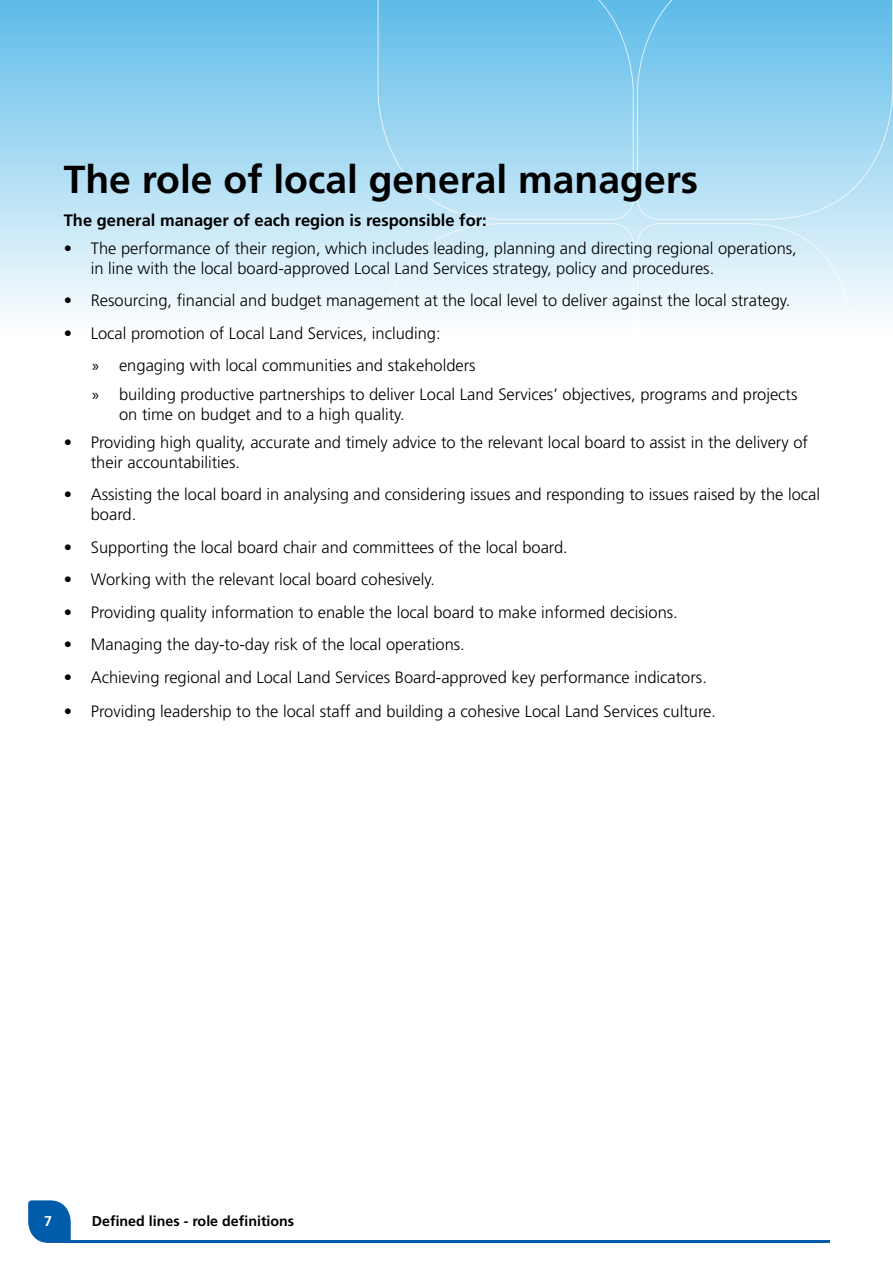
<style>
.page{position:relative;width:893px;height:1263px;background:#fff}
.page>*{position:absolute;margin:0;border:0;box-sizing:border-box;transform-origin:0 0}
.Headline_1{font:700 39px "Frutiger LT Std";color:#000}
.t1{font:300 16.5px/19.8px "Frutiger LT Std";color:#000}
.Board_text{font:700 16.5px "Frutiger LT Std";color:#000}
.t2{font:700 14.25px "Frutiger LT Std";color:#000}
.t3{font:700 14.25px "Frutiger LT Std";color:#fff}
.s1{font-family:"Myriad Pro";font-weight:400}
</style>
<div class="page">
<svg style="left:28px;top:1200px;width:43px;height:43px;background:#1e6eb4"></svg>
<hr style="left:66px;top:1240px;width:763px;height:3px;background:#005baa">
<div style="left:0;top:0;width:893px;height:331px;background:linear-gradient(to bottom,#5dbbe9,#fdfefe)"></div>
<svg style="left:637px;top:0;width:256px;height:220px;background:#92d1f0"></svg>
<svg style="left:377px;top:223px;width:257px;height:108px"></svg>
<svg style="left:377px;top:0;width:257px;height:220px;background:#92d1f0"></svg>
<svg style="left:637px;top:223px;width:214px;height:108px"></svg>
<p class="Headline_1" style="left:64px;top:157px;width:636px">The role of local general managers</p>
<p class="Board_text" style="left:64px;top:210px;width:425px">The general manager of each region is responsible for:</p>
<p class="t1" style="left:91px;top:239px;width:708px;text-indent:-27px">• The performance of their region, which includes leading, planning and directing regional operations, in line with the local board-approved Local Land Services strategy, policy and procedures.</p>
<p class="t1" style="left:64px;top:291px;width:728px">• Resourcing, financial and budget management at the local level to deliver against the local strategy.</p>
<p class="t1" style="left:64px;top:323px;width:378px">• Local promotion of Local Land Services, including:</p>
<p class="t1" style="left:92px;top:356px;width:385px"><span class="s1">»</span> engaging with local communities and stakeholders</p>
<p class="t1" style="left:119px;top:384px;width:680px;text-indent:-27px"><span class="s1">»</span> building productive partnerships to deliver Local Land Services’ objectives, programs and projects on time on budget and to a high quality.</p>
<p class="t1" style="left:91px;top:432px;width:719px;text-indent:-27px">• Providing high quality, accurate and timely advice to the relevant local board to assist in the delivery of their accountabilities.</p>
<p class="t1" style="left:91px;top:485px;width:731px;text-indent:-27px">• Assisting the local board in analysing and considering issues and responding to issues raised by the local board.</p>
<p class="t1" style="left:64px;top:537px;width:506px">• Supporting the local board chair and committees of the local board.</p>
<p class="t1" style="left:64px;top:570px;width:373px">• Working with the relevant local board cohesively.</p>
<p class="t1" style="left:64px;top:602px;width:616px">• Providing quality information to enable the local board to make informed decisions.</p>
<p class="t1" style="left:64px;top:635px;width:403px">• Managing the day-to-day risk of the local operations.</p>
<p class="t1" style="left:64px;top:667px;width:645px">• Achieving regional and Local Land Services Board-approved key performance indicators.</p>
<p class="t1" style="left:64px;top:702px;width:654px">• Providing leadership to the local staff and building a cohesive Local Land Services culture.</p>
<p class="t3" style="left:44px;top:1213px;width:9px">7</p>
<p class="t2" style="left:92px;top:1213px;width:204px">Defined lines - role definitions</p>
</div>
